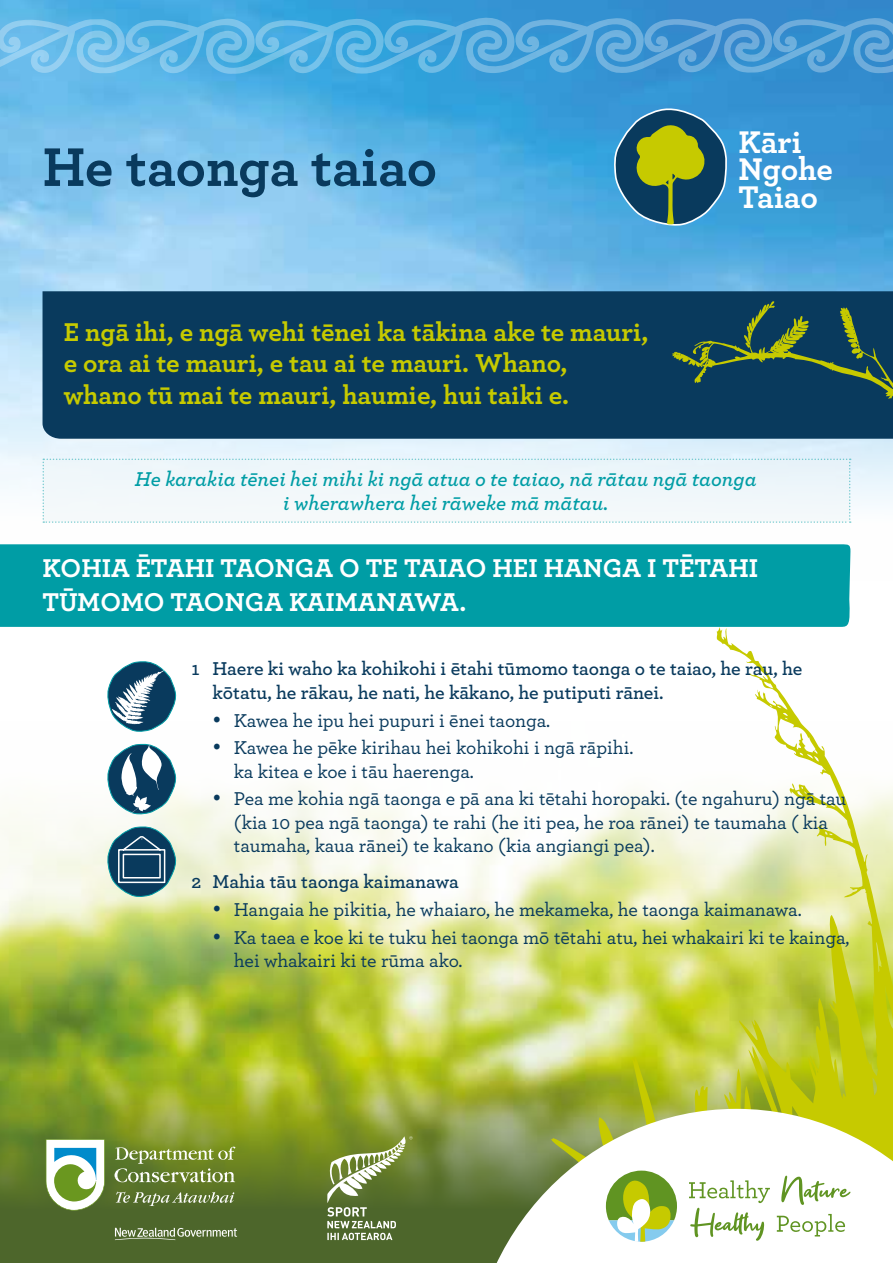
<style>
.page{position:relative;width:893px;height:1263px;background:#fff}
.page>*{position:absolute;margin:0;border:0;box-sizing:border-box;transform-origin:0 0}
.t1{font:700 57px "Archer";letter-spacing:-.005em;color:#093a5d}
.t2{font:700 32.85px/27.3px "Archer";letter-spacing:-.005em;color:#fff}
.t3{font:700 27px/31.5px "Archer";color:#c6ca00}
.t4{font:700 27px/33.5px "Archer";color:#fff}
.t5{font:italic 600 21px/24px "Archer";color:#009da5;text-align:center}
.t6{font:500 19.5px/23.4px "Archer";letter-spacing:-.01em;color:#093a5d}
.t7{font:600 19.5px/23.4px "Archer";letter-spacing:-.01em;color:#093a5d}
</style>
<div class="page">
<img style="left:0;top:777px;width:551px;height:200px">
<img style="left:0;top:0;width:893px;height:569px">
<svg style="left:0;top:977px;width:551px;height:286px;background:#8aa036"></svg>
<svg style="left:613px;top:107px;width:115px;height:121px;background:#4d7d6e"></svg>
<svg style="left:551px;top:627px;width:342px;height:482px"></svg>
<div style="left:43px;top:291px;width:850px;height:148px;background:#093a5d"></div>
<svg style="left:672px;top:301px;width:221px;height:121px;background:#1c4853"></svg>
<div style="left:43px;top:459px;width:808px;height:64px;background:#f0f7fa"></div>
<div style="left:0;top:544px;width:850px;height:83px;background:#009da5"></div>
<svg style="left:107px;top:661px;width:69px;height:71px"></svg>
<svg style="left:107px;top:825px;width:69px;height:72px;background:#597f90"></svg>
<svg style="left:107px;top:743px;width:69px;height:71px"></svg>
<svg style="left:0;top:16px;width:893px;height:59px;background:#5ad"></svg>
<svg style="left:327px;top:1136px;width:86px;height:104px;background:#7e9155"></svg>
<svg style="left:115px;top:1228px;width:122px;height:12px"></svg>
<svg style="left:46px;top:1139px;width:59px;height:71px"></svg>
<svg style="left:116px;top:1191px;width:118px;height:15px;background:#768a54"></svg>
<svg style="left:115px;top:1146px;width:120px;height:36px;background:#869a51"></svg>
<svg style="left:469px;top:1109px;width:424px;height:154px"></svg>
<svg style="left:777px;top:1214px;width:68px;height:22px"></svg>
<svg style="left:689px;top:1180px;width:81px;height:61px"></svg>
<svg style="left:781px;top:1175px;width:70px;height:30px"></svg>
<svg style="left:606px;top:1170px;width:71px;height:72px"></svg>
<h1 class="t1" style="left:43px;top:122px;width:396px">He taonga taiao</h1>
<h3 class="t3" style="left:64px;top:314px;width:586px">E ngā ihi, e ngā wehi tēnei ka tākina ake te mauri, e ora ai te mauri, e tau ai te mauri. Whano, whano tū mai te mauri, haumie, hui taiki e.</h3>
<h2 class="t2" style="left:738px;top:126px;width:96px">Kāri<br>Ngohe<br>Taiao</h2>
<p class="t5" style="left:135px;top:466px;width:623px">He karakia tēnei hei mihi ki ngā atua o te taiao, nā rātau ngā taonga i wherawhera hei rāweke mā mātau.</p>
<h3 class="t4" style="left:43px;top:550px;width:717px">KOHIA ĒTAHI TAONGA O TE TAIAO HEI HANGA I TĒTAHI<br>TŪMOMO TAONGA KAIMANAWA.</h3>
<p class="t7" style="left:213px;top:656px;width:591px;text-indent:-21px">1 Haere ki waho ka kohikohi i ētahi tūmomo taonga o te taiao, he rau, he kōtatu, he rākau, he nati, he kākano, he putiputi rānei.</p>
<p class="t6" style="left:213px;top:707px;width:339px">• Kawea he ipu hei pupuri i ēnei taonga.</p>
<p class="t6" style="left:234px;top:735px;width:401px;text-indent:-21px">• Kawea he pēke kirihau hei kohikohi i ngā rāpihi. ka kitea e koe i tāu haerenga.</p>
<p class="t6" style="left:234px;top:786px;width:614px;text-indent:-21px">• Pea me kohia ngā taonga e pā ana ki tētahi horopaki. (te ngahuru) ngā tau (kia 10 pea ngā taonga) te rahi (he iti pea, he roa rānei) te taumaha ( kia taumaha, kaua rānei) te kakano (kia angiangi pea).</p>
<p class="t7" style="left:191px;top:869px;width:269px">2 Mahia tāu taonga kaimanawa</p>
<p class="t6" style="left:213px;top:897px;width:591px">• Hangaia he pikitia, he whaiaro, he mekameka, he taonga kaimanawa.</p>
<p class="t6" style="left:234px;top:924px;width:617px;text-indent:-21px">• Ka taea e koe ki te tuku hei taonga mō tētahi atu, hei whakairi ki te kainga, hei whakairi ki te rūma ako.</p>
</div>
